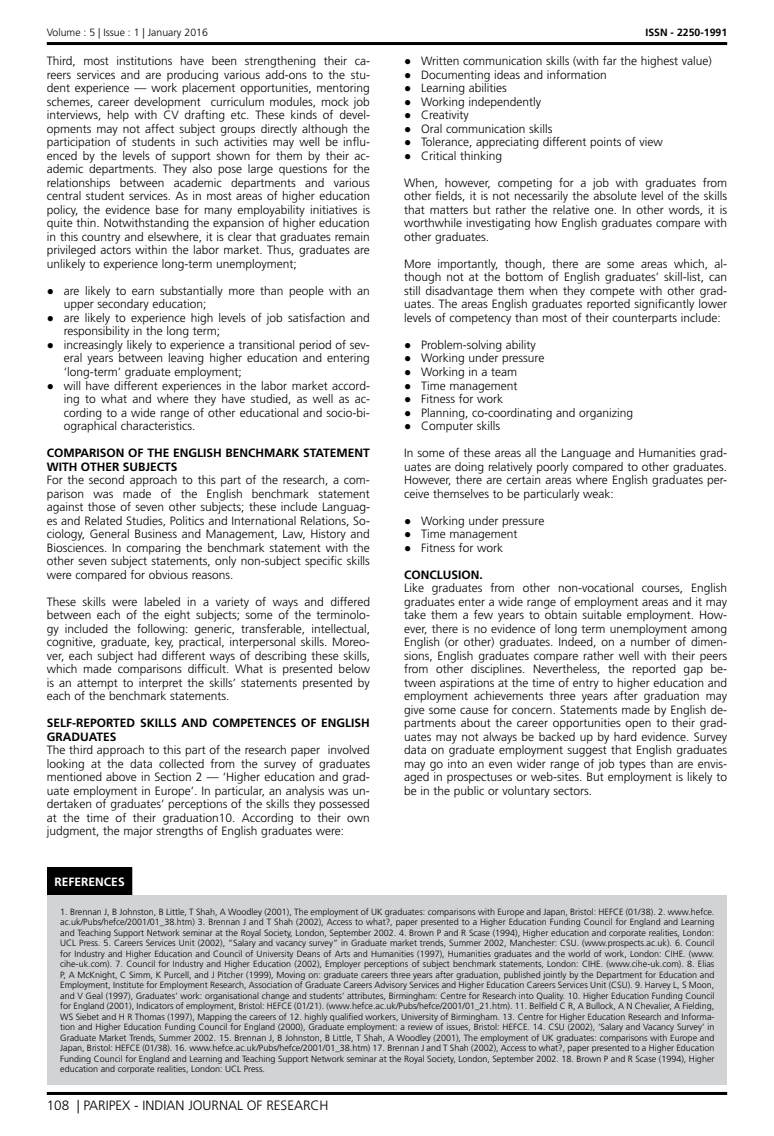
<style>
.page{position:relative;width:774px;height:1136px;background:#fff}
.page>*{position:absolute;margin:0;border:0;box-sizing:border-box;transform-origin:0 0}
.t1{font:300 13.5px "Frutiger LT Std";color:#000}
.t2{font:300 12px/13.5px "Frutiger LT Std";color:#000;text-align:justify}
.t3{font:700 12px/13.5px "Frutiger LT Std";color:#000}
.t4{font:700 12px "Frutiger LT Std";color:#fff}
.t5{font:300 10.5px "Frutiger LT Std";color:#000}
.t6{font:700 10.5px "Frutiger LT Std";color:#000}
.t7{font:300 9px/10.5px "Frutiger LT Std";color:#000;text-align:justify}
.s1{font-family:"Times New Roman";font-weight:400}
</style>
<div class="page">
<hr style="left:47px;top:42px;width:680px;height:3px;background:#000">
<hr style="left:47px;top:1091px;width:680px;height:3px;background:#000">
<div style="left:48px;top:867px;width:84px;height:27px;background:#000"></div>
<div style="left:48px;top:894px;width:679px;height:190px;background:#d1d3d4"></div>
<svg style="left:47px;top:867px;width:1px;height:27px"></svg>
<p class="t5" style="left:47px;top:27px;width:163px">Volume : 5 | Issue : 1 | January 2016</p>
<p class="t6" style="left:645px;top:27px;width:83px">ISSN - 2250-1991</p>
<p class="t2" style="left:47px;top:55px;width:325px">Third, most institutions have been strengthening their ca&shy;reers services and are producing various add-ons to the stu&shy;dent experience — work placement opportunities, mentoring schemes, career development curriculum modules, mock job interviews, help with CV drafting etc. These kinds of devel&shy;opments may not affect subject groups directly although the participation of students in such activities may well be influ&shy;enced by the levels of support shown for them by their ac&shy;ademic departments. They also pose large questions for the relationships between academic departments and various central student services. As in most areas of higher education policy, the evidence base for many employability initiatives is quite thin. Notwithstanding the expansion of higher education in this country and elsewhere, it is clear that graduates remain privileged actors within the labor market. Thus, graduates are unlikely to experience long-term unemployment;</p>
<p class="t2" style="left:64px;top:284px;width:308px;text-indent:-17px"><span class="s1">●</span> are likely to earn substantially more than people with an upper secondary education;</p>
<p class="t2" style="left:64px;top:311px;width:308px;text-indent:-17px"><span class="s1">●</span> are likely to experience high levels of job satisfaction and responsibility in the long term;</p>
<p class="t2" style="left:64px;top:338px;width:308px;text-indent:-17px"><span class="s1">●</span> increasingly likely to experience a transitional period of sev&shy;eral years between leaving higher education and entering ‘long-term’ graduate employment;</p>
<p class="t2" style="left:64px;top:379px;width:308px;text-indent:-17px"><span class="s1">●</span> will have different experiences in the labor market accord&shy;ing to what and where they have studied, as well as ac&shy;cording to a wide range of other educational and socio-bi&shy;ographical characteristics.</p>
<p class="t3" style="left:47px;top:446px;width:325px">COMPARISON OF THE ENGLISH BENCHMARK STATEMENT<br>WITH OTHER SUBJECTS</p>
<p class="t2" style="left:47px;top:473px;width:325px">For the second approach to this part of the research, a com&shy;parison was made of the English benchmark statement against those of seven other subjects; these include Languag&shy;es and Related Studies, Politics and International Relations, So&shy;ciology, General Business and Management, Law, History and Biosciences. In comparing the benchmark statement with the other seven subject statements, only non-subject specific skills were compared for obvious reasons.</p>
<p class="t2" style="left:47px;top:595px;width:325px">These skills were labeled in a variety of ways and differed between each of the eight subjects; some of the terminolo&shy;gy included the following: generic, transferable, intellectual, cognitive, graduate, key, practical, interpersonal skills. Moreo&shy;ver, each subject had different ways of describing these skills, which made comparisons difficult. What is presented below is an attempt to interpret the skills’ statements presented by each of the benchmark statements.</p>
<p class="t3" style="left:47px;top:716px;width:325px">SELF-REPORTED SKILLS AND COMPETENCES OF ENGLISH<br>GRADUATES</p>
<p class="t2" style="left:47px;top:743px;width:325px">The third approach to this part of the research paper involved looking at the data collected from the survey of graduates mentioned above in Section 2 — ‘Higher education and grad&shy;uate employment in Europe’. In particular, an analysis was un&shy;dertaken of graduates’ perceptions of the skills they possessed at the time of their graduation10. According to their own judgment, the major strengths of English graduates were:</p>
<p class="t2" style="left:404px;top:55px;width:309px"><span class="s1">●</span> Written communication skills (with far the highest value)</p>
<p class="t2" style="left:404px;top:68px;width:204px"><span class="s1">●</span> Documenting ideas and information</p>
<p class="t2" style="left:404px;top:82px;width:104px"><span class="s1">●</span> Learning abilities</p>
<p class="t2" style="left:404px;top:95px;width:139px"><span class="s1">●</span> Working independently</p>
<p class="t2" style="left:404px;top:109px;width:66px"><span class="s1">●</span> Creativity</p>
<p class="t2" style="left:404px;top:122px;width:150px"><span class="s1">●</span> Oral communication skills</p>
<p class="t2" style="left:404px;top:136px;width:260px"><span class="s1">●</span> Tolerance, appreciating different points of view</p>
<p class="t2" style="left:404px;top:149px;width:100px"><span class="s1">●</span> Critical thinking</p>
<p class="t2" style="left:404px;top:176px;width:325px">When, however, competing for a job with graduates from other fields, it is not necessarily the absolute level of the skills that matters but rather the relative one. In other words, it is worthwhile investigating how English graduates compare with other graduates.</p>
<p class="t2" style="left:404px;top:257px;width:325px">More importantly, though, there are some areas which, al&shy;though not at the bottom of English graduates’ skill-list, can still disadvantage them when they compete with other grad&shy;uates. The areas English graduates reported significantly lower levels of competency than most of their counterparts include:</p>
<p class="t2" style="left:404px;top:338px;width:133px"><span class="s1">●</span> Problem-solving ability</p>
<p class="t2" style="left:404px;top:352px;width:142px"><span class="s1">●</span> Working under pressure</p>
<p class="t2" style="left:404px;top:365px;width:115px"><span class="s1">●</span> Working in a team</p>
<p class="t2" style="left:404px;top:379px;width:115px"><span class="s1">●</span> Time management</p>
<p class="t2" style="left:404px;top:392px;width:101px"><span class="s1">●</span> Fitness for work</p>
<p class="t2" style="left:404px;top:406px;width:231px"><span class="s1">●</span> Planning, co-coordinating and organizing</p>
<p class="t2" style="left:404px;top:419px;width:98px"><span class="s1">●</span> Computer skills</p>
<p class="t2" style="left:404px;top:446px;width:325px">In some of these areas all the Language and Humanities grad&shy;uates are doing relatively poorly compared to other graduates.<br>However, there are certain areas where English graduates per&shy;ceive themselves to be particularly weak:</p>
<p class="t2" style="left:404px;top:514px;width:142px"><span class="s1">●</span> Working under pressure</p>
<p class="t2" style="left:404px;top:527px;width:115px"><span class="s1">●</span> Time management</p>
<p class="t2" style="left:404px;top:541px;width:101px"><span class="s1">●</span> Fitness for work</p>
<p class="t3" style="left:404px;top:567px;width:80px">CONCLUSION.</p>
<p class="t2" style="left:404px;top:581px;width:325px">Like graduates from other non-vocational courses, English graduates enter a wide range of employment areas and it may take them a few years to obtain suitable employment. How&shy;ever, there is no evidence of long term unemployment among English (or other) graduates. Indeed, on a number of dimen&shy;sions, English graduates compare rather well with their peers from other disciplines. Nevertheless, the reported gap be&shy;tween aspirations at the time of entry to higher education and employment achievements three years after graduation may give some cause for concern. Statements made by English de&shy;partments about the career opportunities open to their grad&shy;uates may not always be backed up by hard evidence. Survey data on graduate employment suggest that English graduates may go into an even wider range of job types than are envis&shy;aged in prospectuses or web-sites. But employment is likely to be in the public or voluntary sectors.</p>
<p class="t4" style="left:55px;top:874px;width:72px">REFERENCES</p>
<p class="t7" style="left:60px;top:906px;width:656px">1. Brennan J, B Johnston, B Little, T Shah, A Woodley (2001), The employment of UK graduates: comparisons with Europe and Japan, Bristol: HEFCE (01/38). 2. www.hefce. ac.uk/Pubs/hefce/2001/01_38.htm) 3. Brennan J and T Shah (2002), Access to what?, paper presented to a Higher Education Funding Council for England and Learning and Teaching Support Network seminar at the Royal Society, London, September 2002. 4. Brown P and R Scase (1994), Higher education and corporate realities, London:<br>UCL Press. 5. Careers Services Unit (2002), “Salary and vacancy survey” in Graduate market trends, Summer 2002, Manchester: CSU. (www.prospects.ac.uk). 6. Council for Industry and Higher Education and Council of University Deans of Arts and Humanities (1997), Humanities graduates and the world of work, London: CIHE. (www. cihe-uk.com). 7. Council for Industry and Higher Education (2002), Employer perceptions of subject benchmark statements, London: CIHE. (www.cihe-uk.com). 8. Elias P, A McKnight, C Simm, K Purcell, and J Pitcher (1999), Moving on: graduate careers three years after graduation, published jointly by the Department for Education and Employment, Institute for Employment Research, Association of Graduate Careers Advisory Services and Higher Education Careers Services Unit (CSU). 9. Harvey L, S Moon, and V Geal (1997), Graduates’ work: organisational change and students’ attributes, Birmingham: Centre for Research into Quality. 10. Higher Education Funding Council for England (2001), Indicators of employment, Bristol: HEFCE (01/21). (www.hefce.ac.uk/Pubs/hefce/2001/01_21.htm). 11. Belfield C R, A Bullock, A N Chevalier, A Fielding, WS Siebet and H R Thomas (1997), Mapping the careers of 12. highly qualified workers, University of Birmingham. 13. Centre for Higher Education Research and Informa&shy;tion and Higher Education Funding Council for England (2000), Graduate employment: a review of issues, Bristol: HEFCE. 14. CSU (2002), ‘Salary and Vacancy Survey’ in Graduate Market Trends, Summer 2002. 15. Brennan J, B Johnston, B Little, T Shah, A Woodley (2001), The employment of UK graduates: comparisons with Europe and Japan, Bristol: HEFCE (01/38). 16. www.hefce.ac.uk/Pubs/hefce/2001/01_38.htm) 17. Brennan J and T Shah (2002), Access to what?, paper presented to a Higher Education Funding Council for England and Learning and Teaching Support Network seminar at the Royal Society, London, September 2002. 18. Brown P and R Scase (1994), Higher education and corporate realities, London: UCL Press.</p>
<p class="t1" style="left:47px;top:1097px;width:283px">108 | PARIPEX - INDIAN JOURNAL OF RESEARCH</p>
</div>
